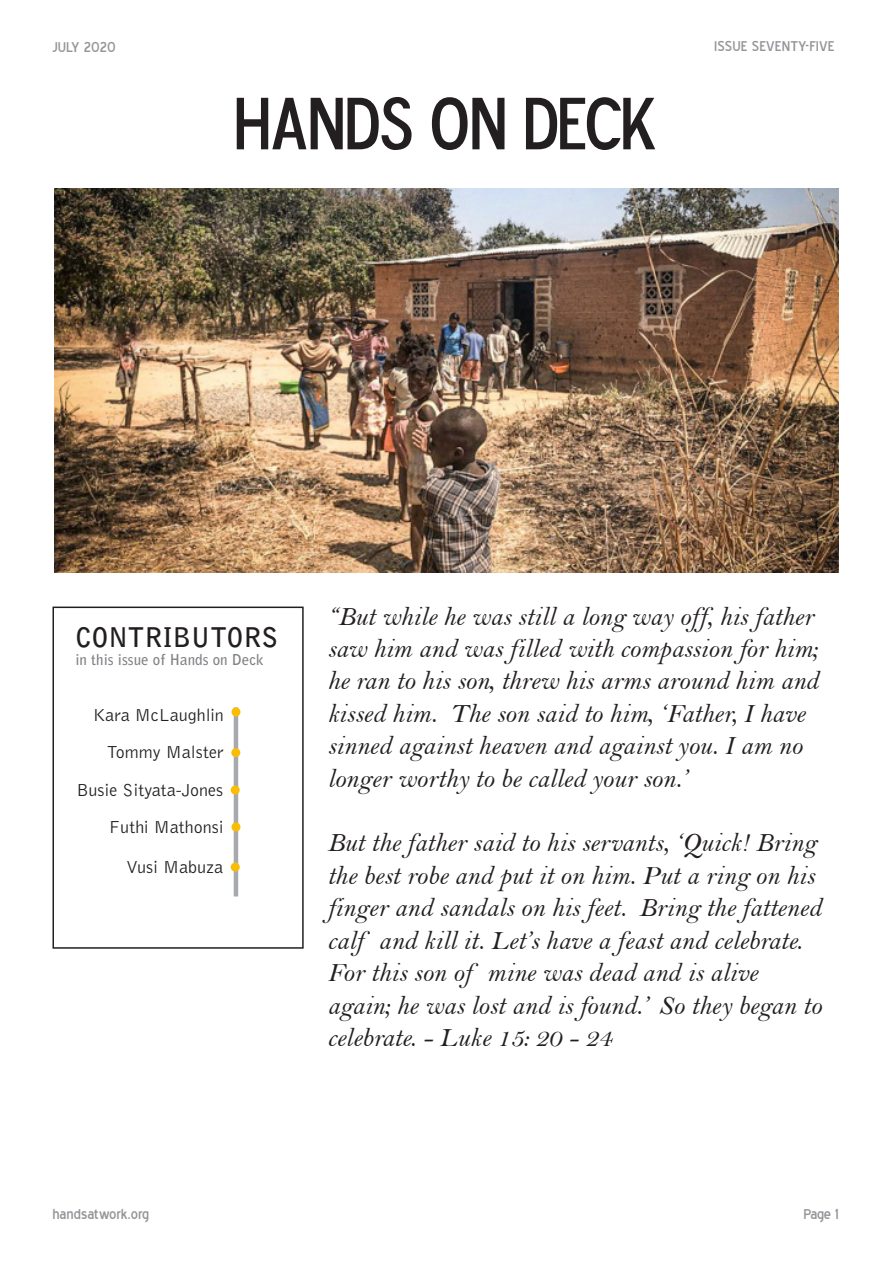
<style>
.page{position:relative;width:893px;height:1263px;background:#fff}
.page>*{position:absolute;margin:0;border:0;box-sizing:border-box;transform-origin:0 0}
.t1{font:75px "Blue Highway D Type";color:#231f20}
.t2{font:27px/32.4px "Bell MT Italic";color:#231f20}
.t3{font:700 27px "Bell Gothic Std";color:#231f20}
.t4{font:300 18px "Bell Gothic Std";color:#231f20}
.t5{font:18px "Blue Highway";color:#939598}
.t6{font:700 15px "Bell Gothic Std";color:#808285}
</style>
<div class="page">
<img style="left:54px;top:188px;width:785px;height:385px">
<div style="left:52px;top:606px;width:252px;height:343px;border:2px solid #231f20"></div>
<hr style="left:234px;top:707px;width:4px;height:189px;background:#a8a9ad">
<div style="left:231px;top:707px;width:9px;height:9px;background:#fbbd04;border-radius:50%"></div>
<div style="left:231px;top:785px;width:9px;height:9px;background:#fbbd04;border-radius:50%"></div>
<div style="left:231px;top:748px;width:9px;height:9px;background:#fbbd04;border-radius:50%"></div>
<div style="left:231px;top:822px;width:9px;height:9px;background:#fbbd04;border-radius:50%"></div>
<div style="left:231px;top:862px;width:9px;height:9px;background:#fbbd04;border-radius:50%"></div>
<p class="t5" style="left:52px;top:40px;width:65px">JULY 2020</p>
<p class="t5" style="left:714px;top:38px;width:122px">ISSUE SEVENTY-FIVE</p>
<p class="t1" style="left:233px;top:76px;width:424px">HANDS ON DECK</p>
<p class="t3" style="left:75px;top:621px;width:204px">CONTRIBUTORS</p>
<p class="t6" style="left:75px;top:651px;width:190px">in this issue of Hands on Deck</p>
<p class="t4" style="left:93px;top:705px;width:132px">Kara McLaughlin</p>
<p class="t4" style="left:107px;top:742px;width:119px">Tommy Malster</p>
<p class="t4" style="left:77px;top:780px;width:148px">Busie Sityata-Jones</p>
<p class="t4" style="left:109px;top:817px;width:116px">Futhi Mathonsi</p>
<p class="t4" style="left:126px;top:857px;width:98px">Vusi Mabuza</p>
<p class="t2" style="left:327px;top:600px;width:493px">“But while he was still a long way off, his father saw him and was filled with compassion for him; he ran to his son, threw his arms around him and kissed him. The son said to him, ‘Father, I have sinned against heaven and against you. I am no longer worthy to be called your son.’</p>
<p class="t2" style="left:327px;top:827px;width:496px">But the father said to his servants, ‘Quick! Bring the best robe and put it on him. Put a ring on his finger and sandals on his feet. Bring the fattened calf and kill it. Let’s have a feast and celebrate.<br>For this son of mine was dead and is alive again; he was lost and is found.’ So they began to celebrate. - Luke 15: 20 - 24</p>
<p class="t5" style="left:52px;top:1206px;width:98px">handsatwork.org</p>
<p class="t5" style="left:803px;top:1207px;width:37px">Page 1</p>
</div>
